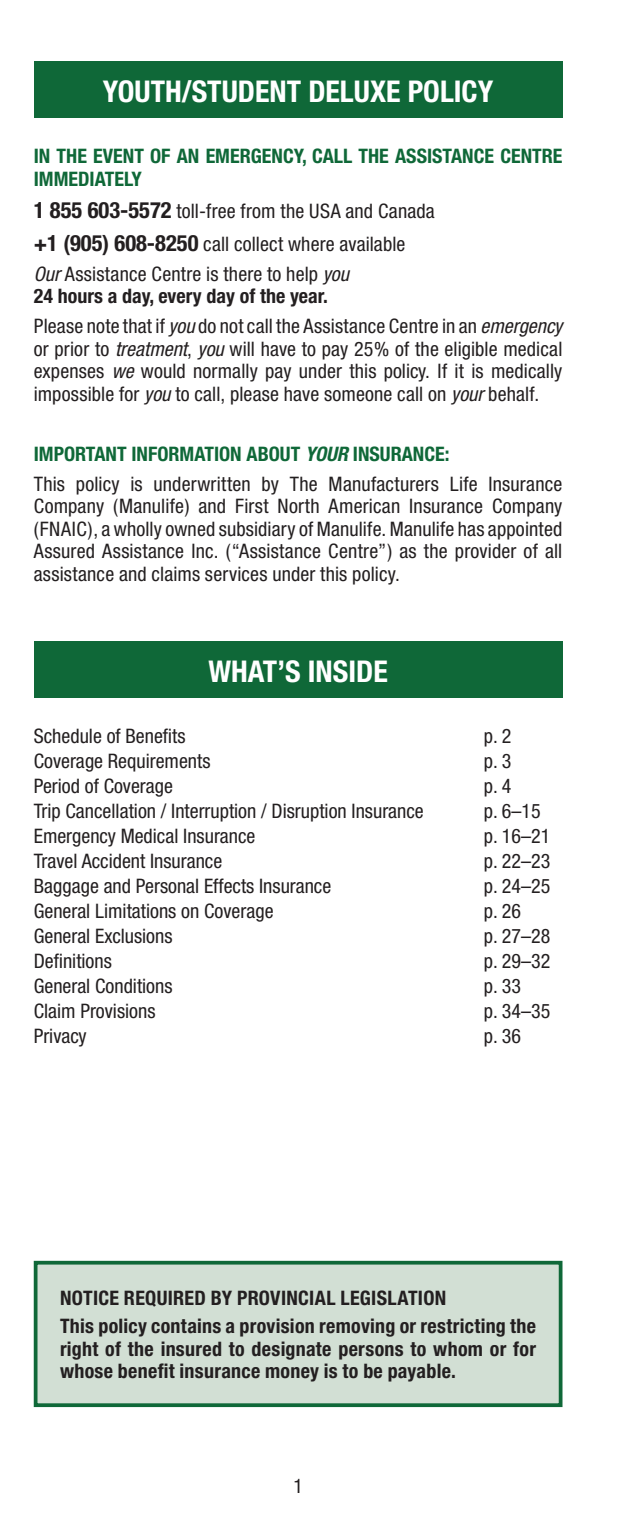
<style>
.page{position:relative;width:630px;height:1530px;background:#fff}
.page>*{position:absolute;margin:0;border:0;box-sizing:border-box;transform-origin:0 0}
.t1{font:700 condensed 30px "Helvetica Neue";color:#fff}
.t2{font:condensed 20px/22.5px "Helvetica Neue";color:#231f20}
.t3{font:700 condensed 20px/22.5px "Helvetica Neue";letter-spacing:.015em;color:#231f20}
.t4{font:700 condensed 20px/22.5px "Helvetica Neue";color:#0f6838}
.s1{font-weight:700;font-size:22.5px}
.s2{font-weight:400;font-style:italic}
.s3{font-weight:400}
.s4{font-style:italic}
.s5{font-weight:700;color:#0f6838}
.s6{font-weight:700;font-style:italic;color:#0f6838}
</style>
<div class="page">
<div style="left:34px;top:62px;width:528px;height:56px;background:#0f6838"></div>
<div style="left:34px;top:642px;width:528px;height:56px;background:#0f6838"></div>
<div style="left:36px;top:1263px;width:525px;height:142px;background:#d2dfd4"></div>
<div style="left:34px;top:1261px;width:528px;height:146px;border:4px solid #0f6838"></div>
<h1 class="t1" style="left:103px;top:73px;width:392px">YOUTH/STUDENT DELUXE POLICY</h1>
<p class="t4" style="left:34px;top:145px;width:530px">IN THE EVENT OF AN EMERGENCY, CALL THE ASSISTANCE CENTRE<br>IMMEDIATELY</p>
<p class="t2" style="left:34px;top:195px;width:402px;line-height:32.5px"><span class="s1">1 855 603-5572</span> toll-free from the USA and Canada <span class="s1">+1 (905) 608-8250</span> call collect where available</p>
<p class="t3" style="left:34px;top:262px;width:317px"><span class="s2">Our</span> <span class="s3">Assistance Centre is there to help</span> <span class="s2">you<br></span>24 hours a day, every day of the year.</p>
<p class="t2" style="left:34px;top:315px;width:530px;text-align:justify">Please note that if <span class="s4">you</span> do not call the Assistance Centre in an <span class="s4">emergency </span>or prior to <span class="s4">treatment</span>, <span class="s4">you</span> will have to pay 25% of the eligible medical expenses <span class="s4">we</span> would normally pay under this policy. If it is medically impossible for <span class="s4">you</span> to call, please have someone call on <span class="s4">your</span> behalf.</p>
<p class="t2" style="left:34px;top:438px;width:530px;line-height:30px"><span class="s5">IMPORTANT INFORMATION ABOUT</span> <span class="s6">YOUR</span> <span class="s5">INSURANCE:<br></span>This policy is underwritten by The Manufacturers Life Insurance</p>
<p class="t2" style="left:34px;top:495px;width:530px;text-align:justify">Company (Manulife) and First North American Insurance Company (FNAIC), a wholly owned subsidiary of Manulife. Manulife has appointed Assured Assistance Inc. (“Assistance Centre”) as the provider of all assistance and claims services under this policy.</p>
<h1 class="t1" style="left:208px;top:653px;width:181px">WHAT’S INSIDE</h1>
<p class="t2" style="left:34px;top:725px;width:153px">Schedule of Benefits</p>
<p class="t2" style="left:484px;top:725px;width:29px">p. 2</p>
<p class="t2" style="left:34px;top:750px;width:178px">Coverage Requirements</p>
<p class="t2" style="left:484px;top:750px;width:29px">p. 3</p>
<p class="t2" style="left:34px;top:775px;width:141px">Period of Coverage</p>
<p class="t2" style="left:484px;top:775px;width:29px">p. 4</p>
<p class="t2" style="left:34px;top:800px;width:392px">Trip Cancellation / Interruption / Disruption Insurance</p>
<p class="t2" style="left:484px;top:800px;width:58px">p. 6–15</p>
<p class="t2" style="left:34px;top:825px;width:223px">Emergency Medical Insurance</p>
<p class="t2" style="left:484px;top:825px;width:68px">p. 16–21</p>
<p class="t2" style="left:34px;top:850px;width:190px">Travel Accident Insurance</p>
<p class="t2" style="left:484px;top:850px;width:68px">p. 22–23</p>
<p class="t2" style="left:34px;top:875px;width:299px">Baggage and Personal Effects Insurance</p>
<p class="t2" style="left:484px;top:875px;width:68px">p. 24–25</p>
<p class="t2" style="left:34px;top:900px;width:241px">General Limitations on Coverage</p>
<p class="t2" style="left:484px;top:900px;width:39px">p. 26</p>
<p class="t2" style="left:34px;top:925px;width:140px">General Exclusions</p>
<p class="t2" style="left:484px;top:925px;width:68px">p. 27–28</p>
<p class="t2" style="left:34px;top:950px;width:80px">Definitions</p>
<p class="t2" style="left:484px;top:950px;width:68px">p. 29–32</p>
<p class="t2" style="left:34px;top:975px;width:140px">General Conditions</p>
<p class="t2" style="left:484px;top:975px;width:39px">p. 33</p>
<p class="t2" style="left:34px;top:1000px;width:123px">Claim Provisions</p>
<p class="t2" style="left:484px;top:1000px;width:68px">p. 34–35</p>
<p class="t2" style="left:34px;top:1025px;width:54px">Privacy</p>
<p class="t2" style="left:484px;top:1025px;width:39px">p. 36</p>
<p class="t3" style="left:60px;top:1284px;width:478px;line-height:28px">NOTICE REQUIRED BY PROVINCIAL LEGISLATION<br>This policy contains a provision removing or restricting the</p>
<p class="t3" style="left:60px;top:1337px;width:478px">right of the insured to designate persons to whom or for whose benefit insurance money is to be payable.</p>
<p class="t2" style="left:293px;top:1474px;width:11px">1</p>
</div>
